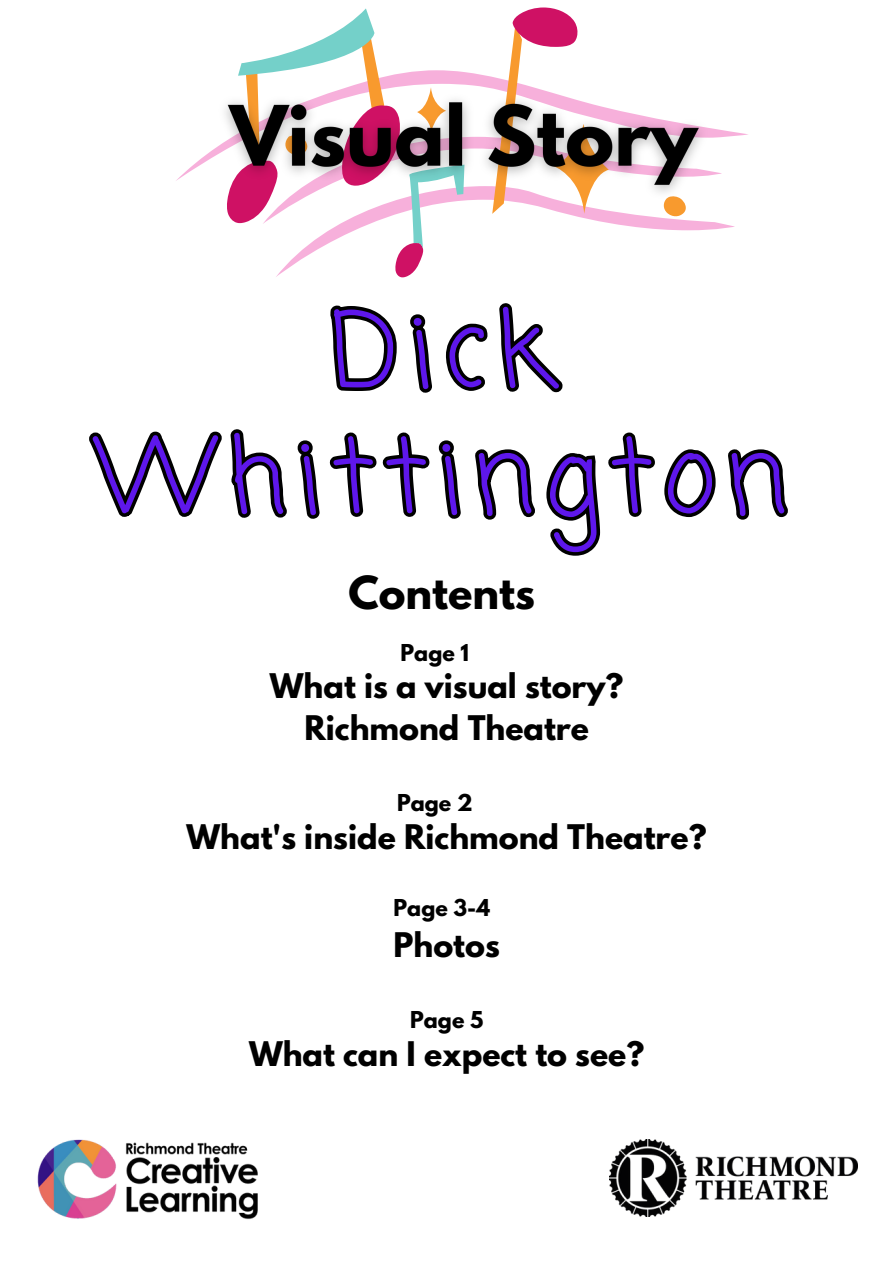
<style>
.page{position:relative;width:893px;height:1264px;background:#fff}
.page>*{position:absolute;margin:0;border:0;box-sizing:border-box;transform-origin:0 0}
.t1{font:101.85px/126px "Coming Soon";letter-spacing:.105em;color:#5e17eb;text-align:center}
.t2{font:700 40.35px "League Spartan";color:#000}
.t3{font:700 30px/41.7px "League Spartan";color:#000;text-align:center}
.t4{font:700 20.55px "League Spartan";color:#000}
</style>
<div class="page">
<img style="left:609px;top:1139px;width:248px;height:77px">
<img style="left:37px;top:1139px;width:221px;height:81px">
<svg style="left:176px;top:129px;width:572px;height:102px"></svg>
<svg style="left:578px;top:213px;width:110px;height:4px"></svg>
<svg style="left:227px;top:8px;width:351px;height:269px"></svg>
<svg style="left:238px;top:8px;width:226px;height:241px"></svg>
<img style="left:208px;top:83px;width:509px;height:130px">
<svg style="left:330px;top:303px;width:233px;height:90px"></svg>
<svg style="left:89px;top:429px;width:699px;height:127px"></svg>
<p class="t1" style="left:97px;top:295px;width:691px">Dick<br>Whittington</p>
<p class="t2" style="left:348px;top:572px;width:188px">Contents</p>
<p class="t4" style="left:400px;top:642px;width:70px">Page 1</p>
<p class="t3" style="left:270px;top:669px;width:355px">What is a visual story?<br>Richmond Theatre</p>
<p class="t4" style="left:397px;top:792px;width:77px">Page 2</p>
<p class="t3" style="left:186px;top:819px;width:521px">What's inside Richmond Theatre?</p>
<p class="t4" style="left:393px;top:897px;width:98px">Page 3-4</p>
<p class="t3" style="left:393px;top:928px;width:108px">Photos</p>
<p class="t4" style="left:410px;top:1009px;width:75px">Page 5</p>
<p class="t3" style="left:249px;top:1036px;width:396px">What can I expect to see?</p>
</div>
